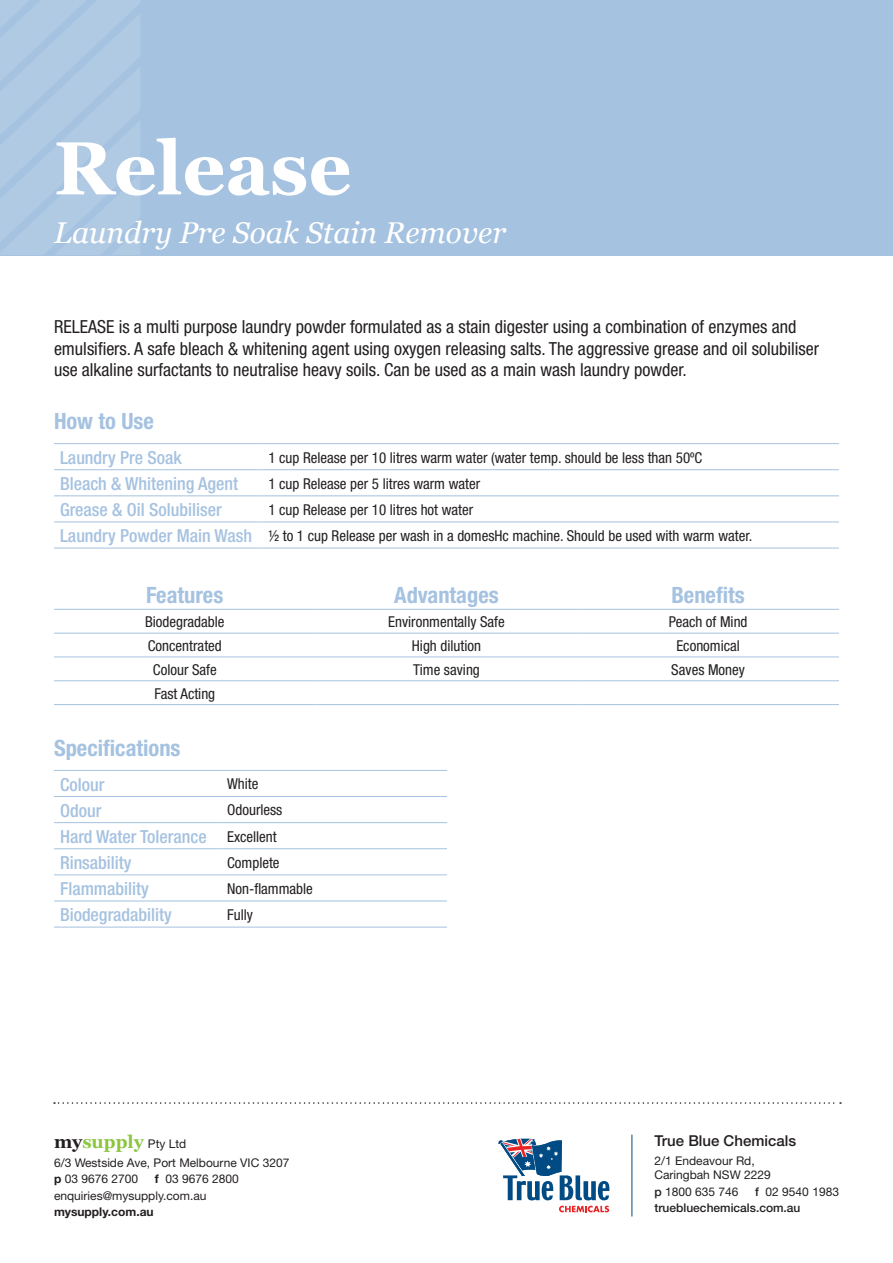
<style>
.page{position:relative;width:893px;height:1263px;background:#fff}
.page>*{position:absolute;margin:0;border:0;box-sizing:border-box;transform-origin:0 0}
.t1{font:700 75px "Georgia";color:#fff}
.t2{font:italic 30px "Georgia";color:#fff}
.t3{font:700 condensed 22.5px "Helvetica Neue";color:#a5c2e0}
.t4{font:condensed 18px/21.6px "Helvetica Neue";color:#231f20}
.t5{font:500 condensed 18px/26.1px "Helvetica Neue";color:#a5c2e0}
.t6{font:700 18px "Georgia";color:#8bc63e}
.t7{font:condensed 15px/26.1px "Helvetica Neue";color:#231f20}
.t8{font:500 15px "Helvetica Neue";color:#231f20}
.t9{font:12px/16.5px "Helvetica Neue";color:#231f20}
.t10{font:500 12px/16.5px "Helvetica Neue";color:#231f20}
.t11{font:700 12px "Helvetica Neue";color:#231f20}
.s1{font-weight:500;font-size:18px;color:#a5c2e0}
.s2{font-weight:400;font-size:15px;color:#231f20}
.s3{color:#231f20}
.s4{font-family:"Helvetica Neue";font-weight:400;font-size:12px;color:#231f20}
.s5{font-weight:700}
.s6{font-weight:500}
.s7{font-weight:400}
</style>
<div class="page">
<div style="left:0;top:0;width:893px;height:255px;background:#a5c2e0"></div>
<svg style="left:0;top:0;width:140px;height:256px"></svg>
<hr style="left:54px;top:443px;width:208px;height:1px;background:#a5c2e0">
<hr style="left:262px;top:443px;width:577px;height:1px;background:#a5c2e0">
<hr style="left:54px;top:469px;width:208px;height:1px;background:#a5c2e0">
<hr style="left:262px;top:469px;width:577px;height:1px;background:#a5c2e0">
<hr style="left:54px;top:496px;width:208px;height:1px;background:#a5c2e0">
<hr style="left:262px;top:496px;width:577px;height:1px;background:#a5c2e0">
<hr style="left:54px;top:522px;width:208px;height:1px;background:#a5c2e0">
<hr style="left:54px;top:548px;width:208px;height:1px;background:#a5c2e0">
<hr style="left:262px;top:522px;width:577px;height:1px;background:#a5c2e0">
<hr style="left:262px;top:548px;width:577px;height:1px;background:#a5c2e0">
<hr style="left:54px;top:609px;width:262px;height:1px;background:#a5c2e0">
<hr style="left:316px;top:609px;width:261px;height:1px;background:#a5c2e0">
<hr style="left:577px;top:609px;width:262px;height:1px;background:#a5c2e0">
<hr style="left:54px;top:633px;width:262px;height:1px;background:#a5c2e0">
<hr style="left:54px;top:657px;width:262px;height:1px;background:#a5c2e0">
<hr style="left:54px;top:680px;width:262px;height:1px;background:#a5c2e0">
<hr style="left:54px;top:704px;width:262px;height:1px;background:#a5c2e0">
<hr style="left:316px;top:633px;width:261px;height:1px;background:#a5c2e0">
<hr style="left:316px;top:657px;width:261px;height:1px;background:#a5c2e0">
<hr style="left:316px;top:680px;width:261px;height:1px;background:#a5c2e0">
<hr style="left:316px;top:704px;width:261px;height:1px;background:#a5c2e0">
<hr style="left:577px;top:633px;width:262px;height:1px;background:#a5c2e0">
<hr style="left:577px;top:657px;width:262px;height:1px;background:#a5c2e0">
<hr style="left:577px;top:680px;width:262px;height:1px;background:#a5c2e0">
<hr style="left:577px;top:704px;width:262px;height:1px;background:#a5c2e0">
<hr style="left:54px;top:770px;width:167px;height:1px;background:#a5c2e0">
<hr style="left:54px;top:796px;width:167px;height:1px;background:#a5c2e0">
<hr style="left:54px;top:822px;width:167px;height:1px;background:#a5c2e0">
<hr style="left:221px;top:770px;width:226px;height:1px;background:#a5c2e0">
<hr style="left:221px;top:796px;width:226px;height:1px;background:#a5c2e0">
<hr style="left:221px;top:822px;width:226px;height:1px;background:#a5c2e0">
<hr style="left:54px;top:848px;width:167px;height:1px;background:#a5c2e0">
<hr style="left:221px;top:848px;width:226px;height:1px;background:#a5c2e0">
<hr style="left:54px;top:874px;width:167px;height:1px;background:#a5c2e0">
<hr style="left:221px;top:874px;width:226px;height:1px;background:#a5c2e0">
<hr style="left:54px;top:901px;width:167px;height:1px;background:#a5c2e0">
<hr style="left:54px;top:927px;width:167px;height:1px;background:#a5c2e0">
<hr style="left:221px;top:901px;width:226px;height:1px;background:#a5c2e0">
<hr style="left:221px;top:927px;width:226px;height:1px;background:#a5c2e0">
<hr style="left:632px;top:1134px;width:1px;height:82px;background:#004b84">
<svg style="left:498px;top:1138px;width:111px;height:62px"></svg>
<svg style="left:559px;top:1206px;width:50px;height:6px"></svg>
<svg style="left:54px;top:1102px;width:787px;height:2px"></svg>
<h1 class="t1" style="left:54px;top:126px;width:299px">Release</h1>
<h2 class="t2" style="left:54px;top:211px;width:454px">Laundry Pre Soak Stain Remover</h2>
<p class="t4" style="left:54px;top:316px;width:767px">RELEASE is a multi purpose laundry powder formulated as a stain digester using a combination of enzymes and emulsifiers. A safe bleach &amp; whitening agent using oxygen releasing salts. The aggressive grease and oil solubiliser use alkaline surfactants to neutralise heavy soils. Can be used as a main wash laundry powder.</p>
<h3 class="t3" style="left:54px;top:407px;width:101px">How to Use</h3>
<p class="t5" style="left:60px;top:444px;width:123px">Laundry Pre Soak</p>
<p class="t7" style="left:268px;top:444px;width:435px">1 cup Release per 10 litres warm water (water temp. should be less than 50ºC</p>
<p class="t5" style="left:60px;top:470px;width:180px">Bleach &amp; Whitening Agent</p>
<p class="t7" style="left:268px;top:470px;width:213px">1 cup Release per 5 litres warm water</p>
<p class="t5" style="left:60px;top:496px;width:163px">Grease &amp; Oil Solubiliser</p>
<p class="t7" style="left:60px;top:496px;width:694px;text-indent:208px">1 cup Release per 10 litres hot water<br><span class="s1">Laundry Powder Main Wash</span> ½ to 1 cup Release per wash in a domesHc machine. Should be used with warm water.</p>
<h3 class="t3" style="left:146px;top:582px;width:79px">Features</h3>
<h3 class="t3" style="left:394px;top:582px;width:106px">Advantages</h3>
<h3 class="t3" style="left:671px;top:582px;width:75px">Benefits</h3>
<p class="t7" style="left:145px;top:609px;width:81px">Biodegradable</p>
<p class="t7" style="left:388px;top:609px;width:118px">Environmentally Safe</p>
<p class="t7" style="left:669px;top:609px;width:80px">Peach of Mind</p>
<p class="t7" style="left:148px;top:632px;width:76px">Concentrated</p>
<p class="t7" style="left:412px;top:632px;width:71px">High dilution</p>
<p class="t7" style="left:676px;top:632px;width:65px">Economical</p>
<p class="t7" style="left:153px;top:656px;width:65px">Colour Safe</p>
<p class="t7" style="left:413px;top:656px;width:68px">Time saving</p>
<p class="t7" style="left:671px;top:656px;width:75px">Saves Money</p>
<p class="t7" style="left:154px;top:680px;width:62px">Fast Acting</p>
<h3 class="t3" style="left:54px;top:734px;width:128px">Specifications</h3>
<p class="t5" style="left:60px;top:771px;width:46px">Colour</p>
<p class="t7" style="left:227px;top:771px;width:33px">White</p>
<p class="t5" style="left:60px;top:797px;width:43px">Odour</p>
<p class="t7" style="left:227px;top:797px;width:57px">Odourless</p>
<p class="t5" style="left:60px;top:823px;width:218px">Hard Water Tolerance <span class="s2">Excellent<br></span>Rinsability</p>
<p class="t7" style="left:227px;top:849px;width:54px">Complete</p>
<p class="t5" style="left:60px;top:875px;width:90px">Flammability</p>
<p class="t7" style="left:227px;top:875px;width:87px">Non-flammable</p>
<p class="t5" style="left:60px;top:901px;width:113px">Biodegradability</p>
<p class="t7" style="left:227px;top:901px;width:27px">Fully</p>
<p class="t6" style="left:54px;top:1132px;width:134px"><span class="s3">my</span>supply <span class="s4">Pty Ltd</span></p>
<p class="t9" style="left:54px;top:1154px;width:237px">6/3 Westside Ave, Port Melbourne VIC 3207 <span class="s5">p</span> 03 9676 2700</p>
<p class="t9" style="left:54px;top:1171px;width:186px;text-indent:101px"><span class="s5">f</span> 03 9676 2800 enquiries@mysupply.com.au</p>
<p class="t11" style="left:54px;top:1205px;width:101px">mysupply.com.au</p>
<p class="t8" style="left:654px;top:1132px;width:143px">True Blue Chemicals</p>
<p class="t9" style="left:654px;top:1153px;width:118px;line-height:14.4px">2/1 Endeavour Rd,<br>Caringbah NSW 2229</p>
<p class="t9" style="left:654px;top:1183px;width:86px"><span class="s6">p</span> 1800 635 746</p>
<p class="t10" style="left:654px;top:1183px;width:186px;text-indent:101px">f <span class="s7">02 9540 1983 </span>truebluechemicals.com.au</p>
</div>
